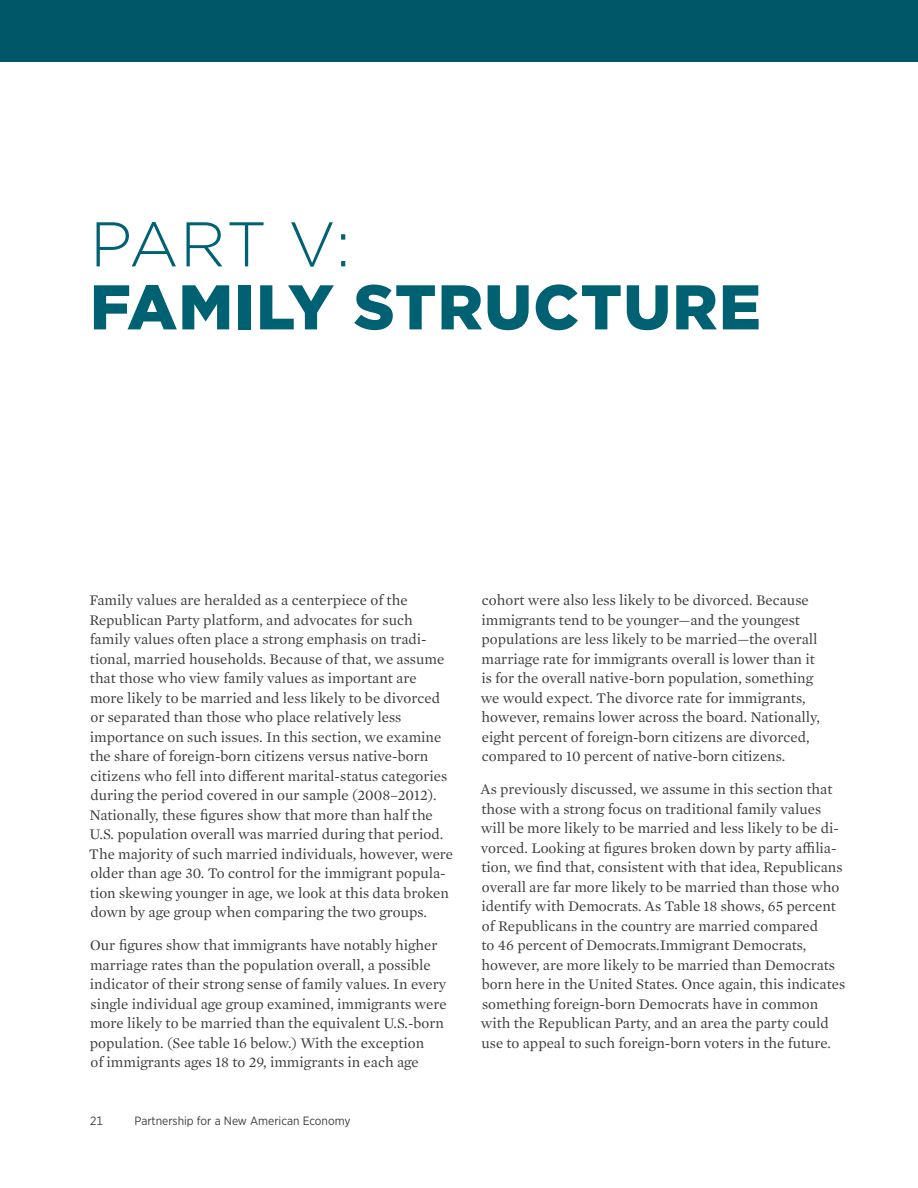
<style>
.page{position:relative;width:918px;height:1188px;background:#fff}
.page>*{position:absolute;margin:0;border:0;box-sizing:border-box;transform-origin:0 0}
.t1{font:900 63px/63px "Gotham";letter-spacing:.02em;color:#006173}
.body_copy{font:15px/19.5px "Mercury Text G1";color:#3e3e3f}
.t2{font:12px "Gotham Narrow";color:#3e3e3f}
.s1{font-weight:300}
</style>
<div class="page">
<div style="left:0;top:0;width:918px;height:61px;background:#005767"></div>
<p class="t1" style="left:90px;top:212px;width:673px"><span class="s1">PART V:<br></span>FAMILY STRUCTURE</p>
<p class="body_copy" style="left:89px;top:590px;width:366px">Family values are heralded as a centerpiece of the Republican Party platform, and advocates for such family values often place a strong emphasis on tradi&shy;tional, married households. Because of that, we assume that those who view family values as important are<br>more likely to be married and less likely to be divorced or separated than those who place relatively less importance on such issues. In this section, we examine the share of foreign-born citizens versus native-born citizens who fell into different marital-status categories during the period covered in our sample (2008–2012).<br>Nationally, these figures show that more than half the U.S. population overall was married during that period.<br>The majority of such married individuals, however, were older than age 30. To control for the immigrant popula&shy;tion skewing younger in age, we look at this data broken down by age group when comparing the two groups.</p>
<p class="body_copy" style="left:90px;top:935px;width:358px">Our figures show that immigrants have notably higher marriage rates than the population overall, a possible indicator of their strong sense of family values. In every single individual age group examined, immigrants were more likely to be married than the equivalent U.S.-born population. (See table 16 below.) With the exception<br>of immigrants ages 18 to 29, immigrants in each age</p>
<p class="t2" style="left:90px;top:1113px;width:14px">21</p>
<p class="t2" style="left:135px;top:1113px;width:218px">Partnership for a New American Economy</p>
<p class="body_copy" style="left:481px;top:590px;width:341px">cohort were also less likely to be divorced. Because immigrants tend to be younger—and the youngest populations are less likely to be married—the overall marriage rate for immigrants overall is lower than it is for the overall native-born population, something we would expect. The divorce rate for immigrants, however, remains lower across the board. Nationally, eight percent of foreign-born citizens are divorced, compared to 10 percent of native-born citizens.</p>
<p class="body_copy" style="left:481px;top:779px;width:366px">As previously discussed, we assume in this section that those with a strong focus on traditional family values will be more likely to be married and less likely to be di&shy;vorced. Looking at figures broken down by party affilia&shy;tion, we find that, consistent with that idea, Republicans overall are far more likely to be married than those who identify with Democrats. As Table 18 shows, 65 percent of Republicans in the country are married compared<br>to 46 percent of Democrats.Immigrant Democrats, however, are more likely to be married than Democrats born here in the United States. Once again, this indicates something foreign-born Democrats have in common with the Republican Party, and an area the party could use to appeal to such foreign-born voters in the future.</p>
</div>
